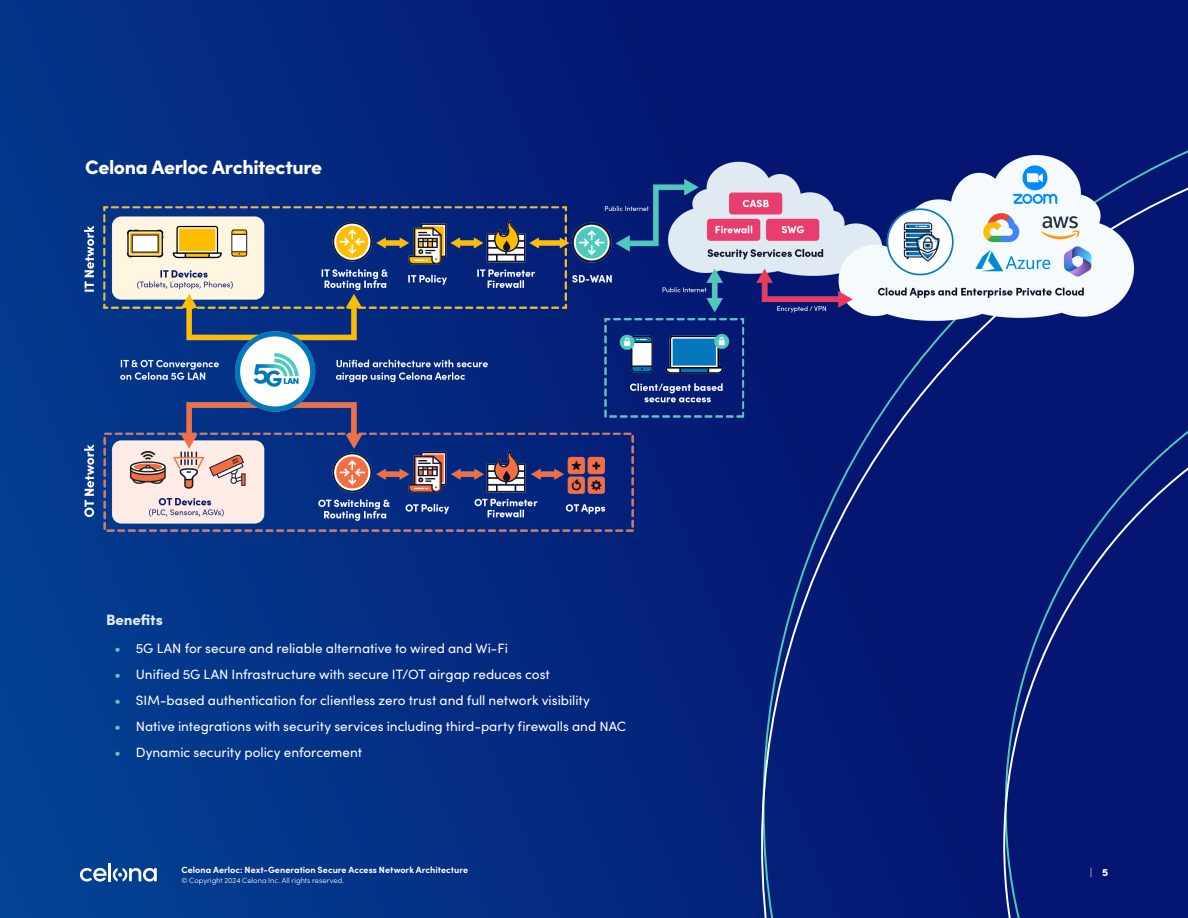
<style>
.page{position:relative;width:1188px;height:918px;background:#fff}
.page>*{position:absolute;margin:0;border:0;box-sizing:border-box;transform-origin:0 0}
.Heading_3{font:900 19.5px "Sofia Pro";letter-spacing:-.02em;color:#fff}
.Heading_4{font:900 15px "Sofia Pro";letter-spacing:-.015em;color:#dfeaf2}
.t1{font:13.5px "Sofia Pro";color:#fff}
.t2{font:300 10.5px "Sofia Pro";color:#fff}
.t3{font:700 9px "Sofia Pro";letter-spacing:.005em;color:#fff}
.t4{font:300 7.5px "Sofia Pro";letter-spacing:.005em;color:#fff}
.s1{font-weight:700;color:#5ec5be}
.s2{font-weight:900}
</style>
<div class="page">
<div style="left:0;top:0;width:1188px;height:918px;background:linear-gradient(to right,#033b8e,#040e6b)"></div>
<div style="left:762px;top:127px;width:426px;height:38px;background:#041671"></div>
<div style="left:760px;top:165px;width:428px;height:753px;background:#041671"></div>
<img style="left:83px;top:146px;width:1059px;height:416px">
<svg style="left:80px;top:868px;width:27px;height:14px"></svg>
<hr style="left:108px;top:863px;width:3px;height:18px;background:#fff">
<svg style="left:113px;top:868px;width:44px;height:14px"></svg>
<p class="Heading_3" style="left:85px;top:152px;width:239px">Celona Aerloc Architecture</p>
<p class="Heading_4" style="left:106px;top:608px;width:58px">Benefits</p>
<p class="t1" style="left:115px;top:639px;width:395px"><span class="s1">•</span> 5G LAN for secure and reliable alternative to wired and Wi-Fi</p>
<p class="t1" style="left:115px;top:665px;width:437px"><span class="s1">•</span> Unified 5G LAN Infrastructure with secure IT/OT airgap reduces cost</p>
<p class="t1" style="left:115px;top:691px;width:477px"><span class="s1">•</span> SIM-based authentication for clientless zero trust and full network visibility</p>
<p class="t1" style="left:115px;top:717px;width:513px"><span class="s1">•</span> Native integrations with security services including third-party firewalls and NAC</p>
<p class="t1" style="left:115px;top:742px;width:249px"><span class="s1">•</span> Dynamic security policy enforcement</p>
<p class="t3" style="left:181px;top:863px;width:288px">Celona Aerloc: Next-Generation Secure Access Network Architecture</p>
<p class="t4" style="left:181px;top:875px;width:164px">© Copyright 2024 Celona Inc. All rights reserved.</p>
<p class="t2" style="left:1090px;top:865px;width:20px">| <span class="s2">5</span></p>
</div>
